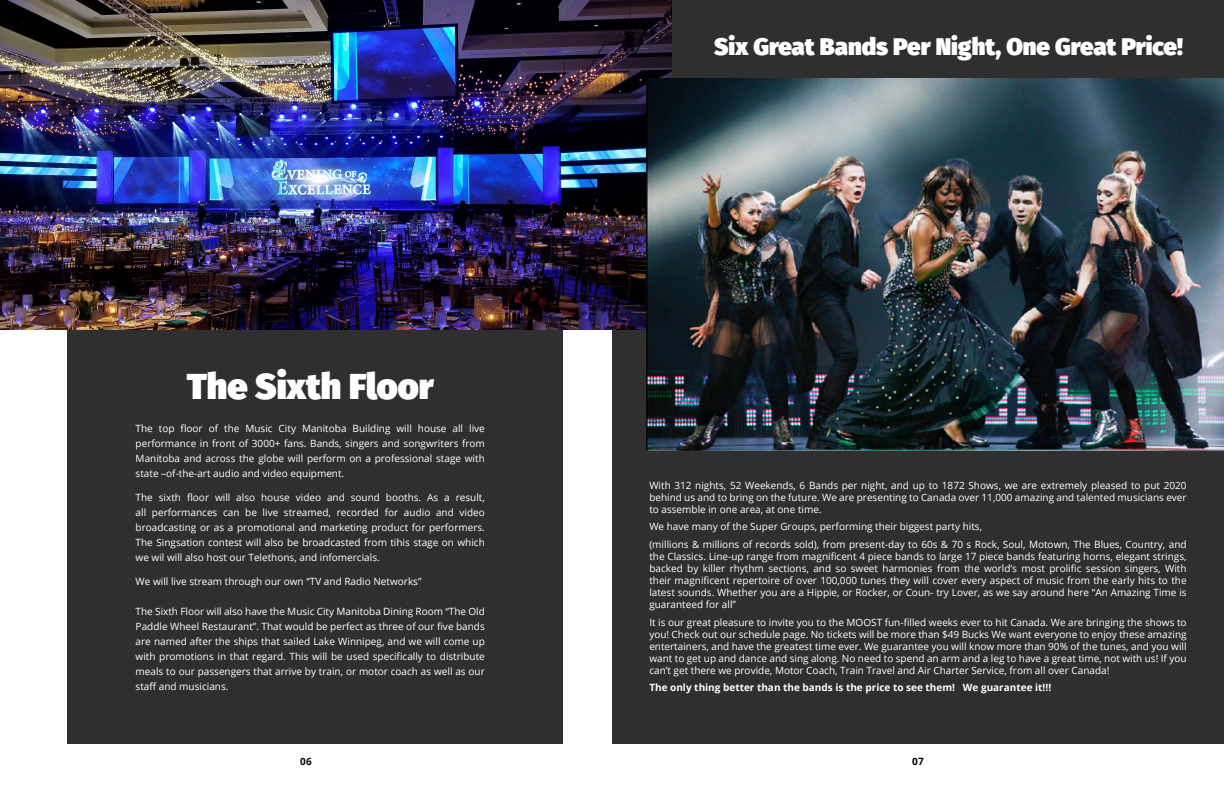
<style>
.page{position:relative;width:1224px;height:792px;background:#fff}
.page>*{position:absolute;margin:0;border:0;box-sizing:border-box;transform-origin:0 0}
.t1{font:900 36px "Fira Sans";color:#fff}
.t2{font:900 24px "Fira Sans";color:#fff}
.t3{font:10px/15px "Open Sans";color:#fff;text-align:justify}
.t4{font:700 10px "Open Sans";color:#fff}
.t5{font:700 10px "Open Sans";color:#040503}
</style>
<div class="page">
<div style="left:672px;top:0;width:552px;height:78px;background:#2e2f2e"></div>
<div style="left:67px;top:330px;width:495px;height:414px;background:#2e2f2e"></div>
<img style="left:0;top:0;width:672px;height:330px">
<div style="left:612px;top:330px;width:612px;height:414px;background:#2e2f2e"></div>
<img style="left:647px;top:78px;width:577px;height:373px">
<p class="t1" style="left:187px;top:353px;width:249px">The Sixth Floor</p>
<p class="t3" style="left:136px;top:421px;width:351px">The top floor of the Music City Manitoba Building will house all live performance in front of 3000+ fans. Bands, singers and songwriters from Manitoba and across the globe will perform on a professional stage with state –of-the-art audio and video equipment.</p>
<p class="t3" style="left:136px;top:490px;width:351px">The sixth floor will also house video and sound booths. As a result, all performances can be live streamed, recorded for audio and video broadcasting or as a promotional and marketing product for performers.<br>The Singsation contest will also be broadcasted from tihis stage on which we wil will also host our Telethons, and infomercials.</p>
<p class="t3" style="left:136px;top:574px;width:287px">We will live stream through our own “TV and Radio Networks”</p>
<p class="t3" style="left:136px;top:604px;width:351px">The Sixth Floor will also have the Music City Manitoba Dining Room “The Old Paddle Wheel Restaurant”. That would be perfect as three of our five bands are named after the ships that sailed Lake Winnipeg, and we will come up with promotions in that regard. This will be used specifically to distribute meals to our passengers that arrive by train, or motor coach as well as our staff and musicians.</p>
<p class="t2" style="left:714px;top:25px;width:470px">Six Great Bands Per Night, One Great Price!</p>
<p class="t3" style="left:649px;top:479px;width:539px;line-height:12px">With 312 nights, 52 Weekends, 6 Bands per night, and up to 1872 Shows, we are extremely pleased to put 2020 behind us and to bring on the future. We are presenting to Canada over 11,000 amazing and talented musicians ever to assemble in one area, at one time.</p>
<p class="t3" style="left:649px;top:519px;width:334px">We have many of the Super Groups, performing their biggest party hits,</p>
<p class="t3" style="left:649px;top:538px;width:539px;line-height:12px">(millions &amp; millions of records sold), from present-day to 60s &amp; 70 s Rock, Soul, Motown, The Blues, Country, and the Classics. Line-up range from magnificent 4 piece bands to large 17 piece bands featuring horns, elegant strings, backed by killer rhythm sections, and so sweet harmonies from the world’s most prolific session singers, With their magnificent repertoire of over 100,000 tunes they will cover every aspect of music from the early hits to the latest sounds. Whether you are a Hippie, or Rocker, or Coun- try Lover, as we say around here “An Amazing Time is guaranteed for all”</p>
<p class="t3" style="left:649px;top:616px;width:539px;line-height:12px">It is our great pleasure to invite you to the MOOST fun-filled weeks ever to hit Canada. We are bringing the shows to you! Check out our schedule page. No tickets will be more than $49 Bucks We want everyone to enjoy these amazing entertainers, and have the greatest time ever. We guarantee you will know more than 90% of the tunes, and you will want to get up and dance and sing along. No need to spend an arm and a leg to have a great time, not with us! If you can’t get there we provide, Motor Coach, Train Travel and Air Charter Service, from all over Canada!</p>
<p class="t4" style="left:649px;top:681px;width:403px">The only thing better than the bands is the price to see them! We guarantee it!!!</p>
<p class="t5" style="left:300px;top:754px;width:13px">06</p>
<p class="t5" style="left:912px;top:754px;width:13px">07</p>
</div>
